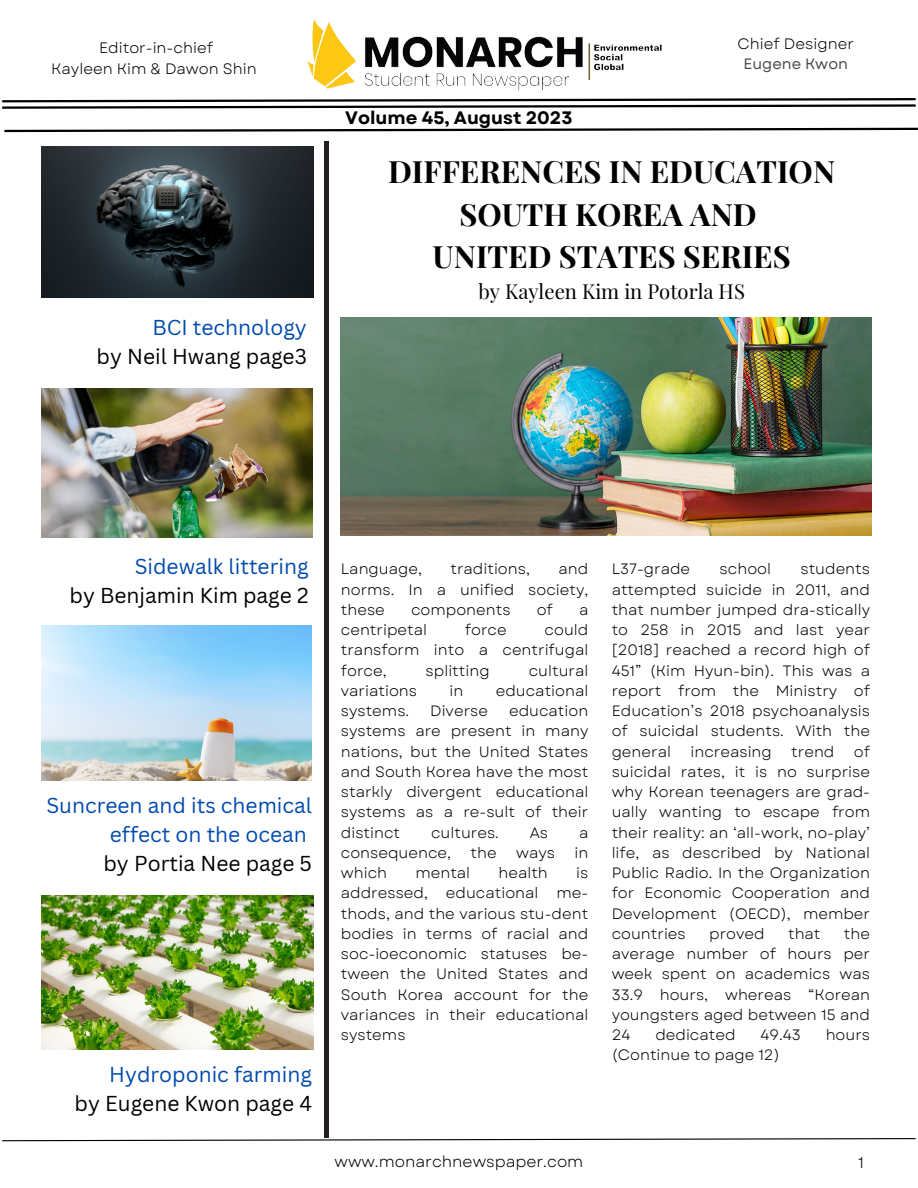
<style>
.page{position:relative;width:918px;height:1188px;background:#fff}
.page>*{position:absolute;margin:0;border:0;box-sizing:border-box;transform-origin:0 0}
.t1{font:700 30.75px/42.8px "Playfair Display";color:#000;text-align:center}
.t2{font:21px/29.2px "Canva Sans";color:#004aad;text-align:right}
.t3{font:21px "Canva Sans";color:#000}
.t4{font:20.25px "Playfair Display";color:#000}
.t5{font:700 18px "Garet";color:#000}
.t6{font:15.6px "Garet";color:#000}
.t7{font:15px/20.2px "Garet";color:#000;text-align:justify}
.t8{font:15px "Garet";color:#4c4b4b}
</style>
<div class="page">
<svg style="left:2px;top:98px;width:914px;height:11px"></svg>
<svg style="left:4px;top:127px;width:914px;height:6px"></svg>
<svg style="left:2px;top:1137px;width:914px;height:5px"></svg>
<img style="left:307px;top:19px;width:355px;height:72px">
<hr style="left:324px;top:141px;width:4px;height:997px;background:#231f20">
<img style="left:42px;top:147px;width:272px;height:150px">
<img style="left:42px;top:388px;width:271px;height:150px">
<img style="left:42px;top:895px;width:272px;height:154px">
<img style="left:42px;top:625px;width:270px;height:156px">
<img style="left:341px;top:317px;width:530px;height:218px">
<p class="t7" style="left:99px;top:38px;width:116px">Editor-in-chief</p>
<p class="t7" style="left:51px;top:58px;width:207px">Kayleen Kim &amp; Dawon Shin</p>
<p class="t2" style="left:152px;top:312px;width:156px">BCI technology</p>
<p class="t3" style="left:97px;top:342px;width:212px">by Neil Hwang page3</p>
<p class="t5" style="left:345px;top:105px;width:229px">Volume 45, August 2023</p>
<p class="t7" style="left:738px;top:34px;width:118px">Chief Designer</p>
<p class="t8" style="left:744px;top:53px;width:106px">Eugene Kwon</p>
<p class="t1" style="left:388px;top:149px;width:449px">DIFFERENCES IN EDUCATION<br>SOUTH KOREA AND</p>
<p class="t1" style="left:433px;top:234px;width:360px">UNITED STATES SERIES</p>
<p class="t4" style="left:478px;top:277px;width:268px">by Kayleen Kim in Potorla HS</p>
<p class="t2" style="left:135px;top:551px;width:175px">Sidewalk littering</p>
<p class="t3" style="left:70px;top:580px;width:241px">by Benjamin Kim page 2</p>
<p class="t2" style="left:46px;top:790px;width:267px">Suncreen and its chemical effect on the ocean</p>
<p class="t3" style="left:103px;top:849px;width:210px">by Portia Nee page 5</p>
<p class="t2" style="left:109px;top:1059px;width:204px">Hydroponic farming</p>
<p class="t3" style="left:75px;top:1089px;width:239px">by Eugene Kwon page 4</p>
<p class="t7" style="left:341px;top:559px;width:249px;text-indent:218px">and norms. In a unified society, these</p>
<p class="t7" style="left:341px;top:559px;width:83px">Language,</p>
<p class="t7" style="left:450px;top:559px;width:81px">traditions,</p>
<p class="t7" style="left:411px;top:599px;width:101px">components</p>
<p class="t7" style="left:537px;top:599px;width:18px">of</p>
<p class="t7" style="left:579px;top:599px;width:11px">a</p>
<p class="t7" style="left:341px;top:620px;width:88px">centripetal</p>
<p class="t7" style="left:465px;top:620px;width:43px">force</p>
<p class="t7" style="left:341px;top:620px;width:249px;text-indent:204px">could transform into a centrifugal force,</p>
<p class="t7" style="left:426px;top:660px;width:66px">splitting</p>
<p class="t7" style="left:529px;top:660px;width:61px">cultural</p>
<p class="t7" style="left:341px;top:680px;width:78px">variations</p>
<p class="t7" style="left:449px;top:680px;width:15px">in</p>
<p class="t7" style="left:496px;top:680px;width:94px">educational</p>
<p class="t7" style="left:341px;top:701px;width:70px">systems.</p>
<p class="t7" style="left:430px;top:701px;width:59px">Diverse</p>
<p class="t7" style="left:341px;top:701px;width:249px;text-indent:168px">education systems are present in many nations, but the United States and South Korea have the most starkly divergent educational systems as a re-sult of their distinct</p>
<p class="t7" style="left:431px;top:822px;width:69px">cultures.</p>
<p class="t7" style="left:530px;top:822px;width:20px">As</p>
<p class="t7" style="left:579px;top:822px;width:11px">a</p>
<p class="t7" style="left:341px;top:842px;width:112px">consequence,</p>
<p class="t7" style="left:471px;top:842px;width:28px">the</p>
<p class="t7" style="left:516px;top:842px;width:40px">ways</p>
<p class="t7" style="left:574px;top:842px;width:15px">in</p>
<p class="t7" style="left:341px;top:863px;width:48px">which</p>
<p class="t7" style="left:415px;top:863px;width:56px">mental</p>
<p class="t7" style="left:498px;top:863px;width:51px">health</p>
<p class="t7" style="left:341px;top:863px;width:249px;text-indent:235px">is addressed, educational me&shy;thods, and the various stu-dent bodies in terms of racial and soc-ioeconomic statuses be&shy;tween the United States and South Korea account for the variances in their educational systems</p>
<p class="t7" style="left:612px;top:559px;width:260px;text-indent:189px">students attempted suicide in 2011, and that number jumped dra-stically to 258 in 2015 and last year [2018] reached a record high of 451” (Kim Hyun-bin). This was a report from the Ministry of Education’s 2018 psychoanalysis of suicidal students. With the general</p>
<p class="t7" style="left:612px;top:559px;width:80px">L37-grade</p>
<p class="t7" style="left:720px;top:559px;width:53px">school</p>
<p class="t7" style="left:612px;top:741px;width:260px;text-indent:242px">of suicidal rates, it is no surprise why Korean teenagers are grad&shy;ually wanting to escape from their reality: an ‘all-work, no-play’ life, as described by National Public Radio. In the Organization for Economic Cooperation and Development (OECD), member countries</p>
<p class="t7" style="left:690px;top:741px;width:83px">increasing</p>
<p class="t7" style="left:791px;top:741px;width:45px">trend</p>
<p class="t7" style="left:612px;top:923px;width:260px;text-indent:232px">the average number of hours per week spent on academics was 33.9 hours, whereas “Korean youngsters aged between 15 and 24</p>
<p class="t7" style="left:709px;top:923px;width:57px">proved</p>
<p class="t7" style="left:788px;top:923px;width:34px">that</p>
<p class="t7" style="left:655px;top:1025px;width:82px">dedicated</p>
<p class="t7" style="left:761px;top:1025px;width:42px">49.43</p>
<p class="t7" style="left:826px;top:1025px;width:46px">hours</p>
<p class="t7" style="left:612px;top:1045px;width:170px">(Continue to page 12)</p>
<p class="t6" style="left:335px;top:1150px;width:250px">www.monarchnewspaper.com</p>
<p class="t6" style="left:858px;top:1151px;width:7px">1</p>
</div>
